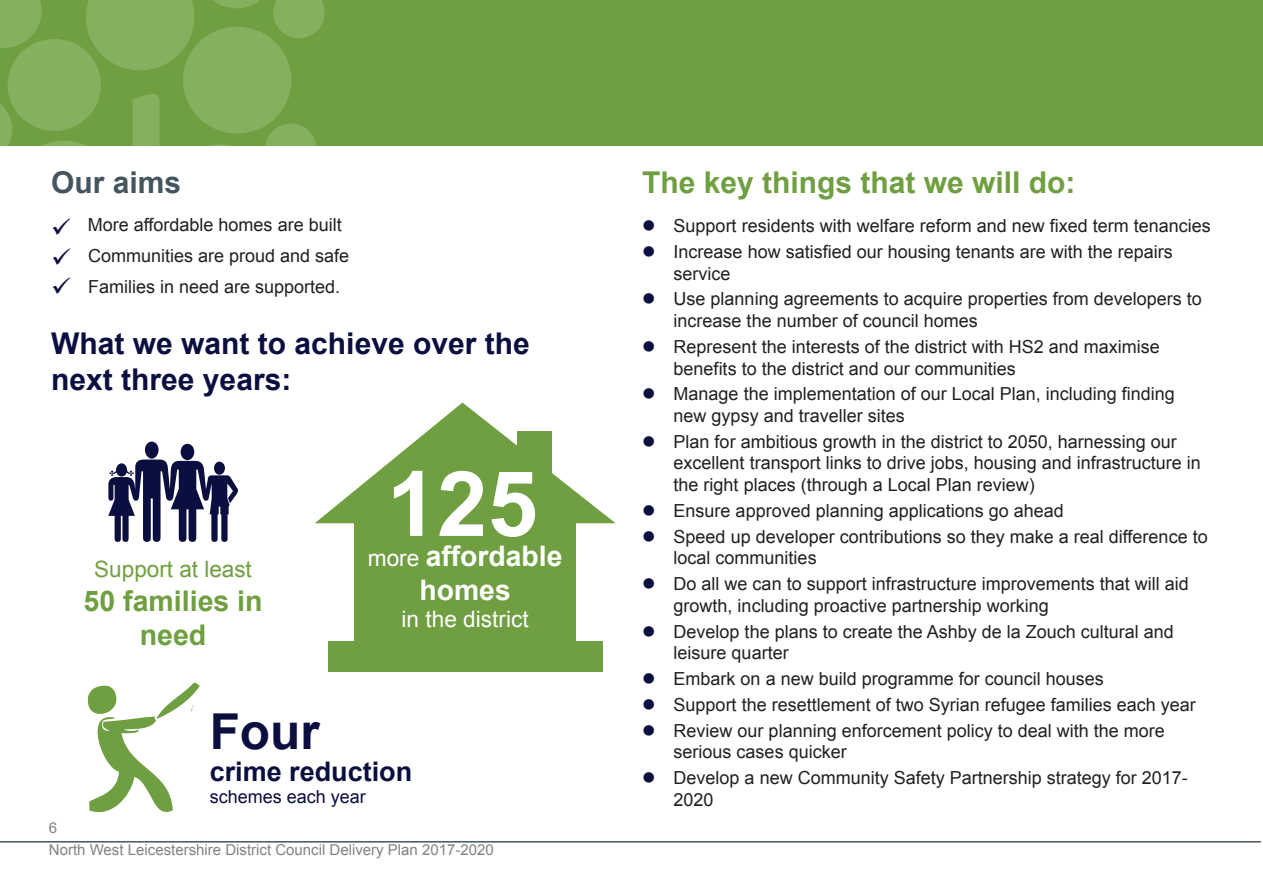
<style>
.page{position:relative;width:1263px;height:893px;background:#fff}
.page>*{position:absolute;margin:0;border:0;box-sizing:border-box;transform-origin:0 0}
.t1{font:700 90.6px "Arial";color:#fff}
.t2{font:700 49.5px "Arial";color:#0b0f40}
.t3{font:700 30px/36px "Arial";color:#0b0f40}
.t4{font:700 30px "Arial";color:#6f9f40}
.t5{font:700 30px "Arial";color:#45555f}
.t6{font:700 28.5px/34.2px "Arial";color:#6f9f40;text-align:center}
.t7{font:700 28.35px/33.9px "Arial";color:#fff;text-align:center}
.t8{font:700 27px "Arial";color:#0b0f40}
.t9{font:22.65px "Arial";color:#fff}
.t10{font:22.5px "Arial";color:#6f9f40}
.t11{font:18px/21.6px "Arial";color:#231f20}
.t12{font:18px "Arial";color:#0b0f40}
.t13{font:15px "Arial";color:#808285}
.s1{font-weight:400;font-size:22.65px}
.s2{color:#0b0f40}
</style>
<div class="page">
<hr style="left:1261px;top:0;width:2px;height:145px;background:#6f9f40">
<div style="left:0;top:0;width:1261px;height:145px;background:#6f9f40"></div>
<div style="left:10px;top:141px;width:109px;height:107px;background:#fff;border-radius:50%"></div>
<div style="left:8px;top:39px;width:93px;height:92px;background:#87af60;border-radius:50%"></div>
<div style="left:175px;top:144px;width:90px;height:89px;background:#fff;border-radius:50%"></div>
<svg style="left:0;top:97px;width:12px;height:49px"></svg>
<div style="left:183px;top:27px;width:108px;height:107px;background:#87af60;border-radius:50%"></div>
<svg style="left:265px;top:124px;width:52px;height:50px"></svg>
<svg style="left:86px;top:0;width:239px;height:70px"></svg>
<svg style="left:101px;top:94px;width:91px;height:52px"></svg>
<svg style="left:0;top:0;width:42px;height:48px"></svg>
<hr style="left:0;top:841px;width:1261px;height:1px;background:#45555f">
<svg style="left:315px;top:402px;width:300px;height:121px"></svg>
<div style="left:355px;top:492px;width:221px;height:169px;background:#6f9f40"></div>
<div style="left:328px;top:641px;width:274px;height:31px;background:#6f9f40"></div>
<div style="left:518px;top:431px;width:34px;height:61px;background:#6f9f40"></div>
<svg style="left:87px;top:682px;width:113px;height:131px"></svg>
<p class="t5" style="left:51px;top:162px;width:132px">Our aims</p>
<p class="t11" style="left:88px;top:214px;width:255px">More affordable homes are built</p>
<p class="t11" style="left:88px;top:245px;width:263px">Communities are proud and safe</p>
<p class="t11" style="left:88px;top:277px;width:254px">Families in need are supported.</p>
<p class="t3" style="left:51px;top:327px;width:480px">What we want to achieve over the next three years:</p>
<p class="t10" style="left:94px;top:554px;width:159px">Support at least</p>
<p class="t6" style="left:84px;top:585px;width:181px">50 families in need</p>
<p class="t1" style="left:387px;top:444px;width:153px">125</p>
<p class="t7" style="left:368px;top:540px;width:196px"><span class="s1">more</span> affordable homes</p>
<p class="t9" style="left:402px;top:605px;width:129px">in the district</p>
<p class="t13" style="left:49px;top:818px;width:10px">6</p>
<p class="t2" style="left:210px;top:699px;width:111px">Four</p>
<p class="t8" style="left:210px;top:754px;width:204px">crime reduction</p>
<p class="t12" style="left:210px;top:785px;width:158px">schemes each year</p>
<p class="t13" style="left:49px;top:840px;width:446px">North West Leicestershire District Council Delivery Plan 2017-2020</p>
<p class="t4" style="left:642px;top:162px;width:435px">The key things that we will do:</p>
<p class="t11" style="left:642px;top:215px;width:570px"><span class="s2">●</span> Support residents with welfare reform and new fixed term tenancies</p>
<p class="t11" style="left:674px;top:241px;width:501px;text-indent:-31px"><span class="s2">●</span> Increase how satisfied our housing tenants are with the repairs service</p>
<p class="t11" style="left:674px;top:289px;width:530px;text-indent:-31px"><span class="s2">●</span> Use planning agreements to acquire properties from developers to increase the number of council homes</p>
<p class="t11" style="left:674px;top:336px;width:488px;text-indent:-31px"><span class="s2">●</span> Represent the interests of the district with HS2 and maximise benefits to the district and our communities</p>
<p class="t11" style="left:674px;top:383px;width:503px;text-indent:-31px"><span class="s2">●</span> Manage the implementation of our Local Plan, including finding new gypsy and traveller sites</p>
<p class="t11" style="left:674px;top:431px;width:529px;text-indent:-31px"><span class="s2">●</span> Plan for ambitious growth in the district to 2050, harnessing our excellent transport links to drive jobs, housing and infrastructure in the right places (through a Local Plan review)</p>
<p class="t11" style="left:642px;top:500px;width:423px"><span class="s2">●</span> Ensure approved planning applications go ahead</p>
<p class="t11" style="left:674px;top:526px;width:536px;text-indent:-31px"><span class="s2">●</span> Speed up developer contributions so they make a real difference to local communities</p>
<p class="t11" style="left:674px;top:573px;width:517px;text-indent:-31px"><span class="s2">●</span> Do all we can to support infrastructure improvements that will aid growth, including proactive partnership working</p>
<p class="t11" style="left:674px;top:621px;width:502px;text-indent:-31px"><span class="s2">●</span> Develop the plans to create the Ashby de la Zouch cultural and leisure quarter</p>
<p class="t11" style="left:642px;top:668px;width:463px"><span class="s2">●</span> Embark on a new build programme for council houses</p>
<p class="t11" style="left:642px;top:694px;width:555px"><span class="s2">●</span> Support the resettlement of two Syrian refugee families each year</p>
<p class="t11" style="left:674px;top:720px;width:493px;text-indent:-31px"><span class="s2">●</span> Review our planning enforcement policy to deal with the more serious cases quicker</p>
<p class="t11" style="left:674px;top:767px;width:516px;text-indent:-31px"><span class="s2">●</span> Develop a new Community Safety Partnership strategy for 2017-<br>2020</p>
</div>
